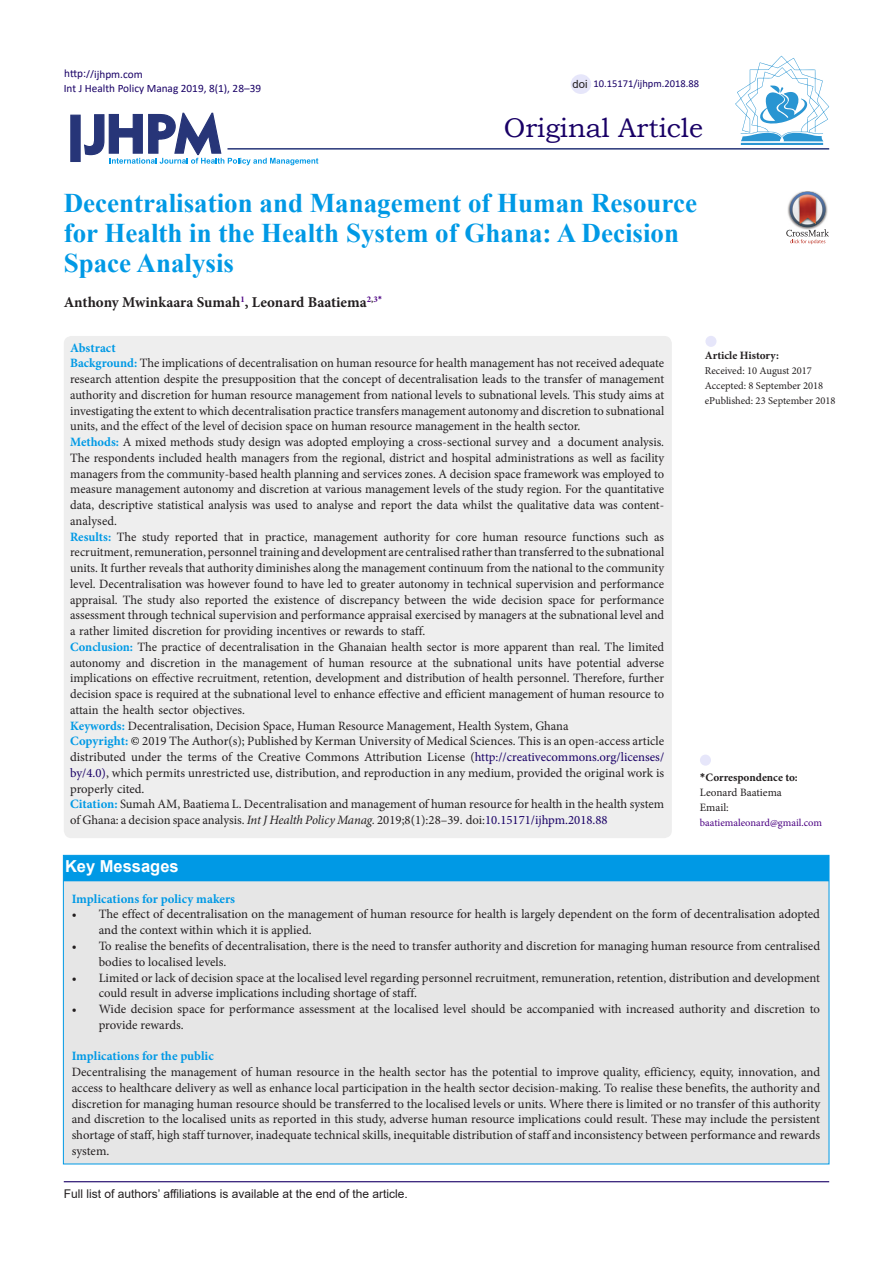
<style>
.page{position:relative;width:893px;height:1263px;background:#fff}
.page>*{position:absolute;margin:0;border:0;box-sizing:border-box;transform-origin:0 0}
.Default{font:700 27px/30px "Times New Roman";color:#0099e5}
.t1{font:27px "Bookman Old Style";color:#190066}
.t2{font:700 16.5px "Arial";color:#fff}
.Default-2{font:700 15px "Minion Pro";color:#231f20}
.Default-3{font:12.75px/15.8px "Minion Pro";color:#231f20;text-align:justify}
.Default-4{font:700 12.75px "Minion Pro";color:#0099e5}
.t3{font:12px "Arial";color:#231f20}
.t4{font:11.25px "Calibri";color:#190066}
.t5{font:700 11.25px "Minion Pro";color:#231f20}
.t6{font:11.25px "Minion Pro";color:#231f20}
.t7{font:11.25px "Arial";color:#231f20}
.t8{font:10.5px "Minion Pro";color:#231f20}
.t9{font:10.5px "Minion Pro";color:#4b0082}
.t10{font:10.5px "Calibri";color:#190066}
.s1{font-weight:700;color:#0099e5}
.s2{color:#000}
.s3{color:#190066}
.s4{font-style:italic}
.s5{font-family:"Calibri"}
</style>
<div class="page">
<svg style="left:84px;top:112px;width:234px;height:53px"></svg>
<div style="left:70px;top:115px;width:11px;height:47px;background:#273578;border:1px solid #273578"></div>
<hr style="left:227px;top:148px;width:602px;height:2px;background:#273578">
<div style="left:64px;top:336px;width:608px;height:502px;background:#eee;border-radius:8px"></div>
<div style="left:700px;top:755px;width:11px;height:11px;background:#e6e6fa;border-radius:50%"></div>
<div style="left:705px;top:336px;width:11px;height:11px;background:#e6e6fa;border-radius:50%"></div>
<hr style="left:64px;top:1181px;width:765px;height:1px;background:#190066">
<hr style="left:741px;top:143px;width:82px;height:2px;background:#2995d2">
<svg style="left:735px;top:56px;width:94px;height:85px"></svg>
<div style="left:571px;top:74px;width:20px;height:20px;background:#e6e6fa;border-radius:50%"></div>
<img style="left:801px;top:191px;width:13px;height:1px">
<svg style="left:786px;top:192px;width:43px;height:52px"></svg>
<div style="left:63px;top:855px;width:766px;height:309px;background:#e6e6e6"></div>
<div style="left:63px;top:855px;width:766px;height:26px;background:#0099e5;border:2px solid #0099e5"></div>
<p class="t4" style="left:64px;top:66px;width:80px">http://ijhpm.com</p>
<p class="t4" style="left:64px;top:81px;width:199px">Int J Health Policy Manag 2019, 8(1), 28–39</p>
<p class="t7" style="left:573px;top:76px;width:17px">doi</p>
<p class="t10" style="left:593px;top:76px;width:107px">10.15171/ijhpm.2018.88</p>
<p class="t1" style="left:504px;top:110px;width:201px">Original Article</p>
<p class="Default" style="left:64px;top:188px;width:635px">Decentralisation and Management of Human Resource for Health in the Health System of Ghana: A Decision<br>Space Analysis</p>
<p class="Default-2" style="left:64px;top:292px;width:320px">Anthony Mwinkaara Sumah<sup>1</sup>, Leonard Baatiema<sup>2</sup><sup>,</sup><sup>3</sup><sup>*</sup></p>
<p class="Default-4" style="left:70px;top:338px;width:47px">Abstract</p>
<p class="Default-3" style="left:70px;top:355px;width:596px"><span class="s1">Background:</span> The implications of decentralisation on human resource for health management has not received adequate research attention despite the presupposition that the concept of decentralisation leads to the transfer of management authority and discretion for human resource management from national levels to subnational levels. This study aims at investigating the extent to which decentralisation practice transfers management autonomy and discretion to subnational units, and the effect of the level of decision space on human resource management in the health sector.</p>
<p class="Default-3" style="left:70px;top:434px;width:596px"><span class="s1">Methods:</span> A mixed methods study design was adopted employing a cross-sectional survey and a document analysis.<br>The respondents included health managers from the regional, district and hospital administrations as well as facility managers from the community-based health planning and services zones. A decision space framework was employed to measure management autonomy and discretion at various management levels of the study region. For the quantitative data, descriptive statistical analysis was used to analyse and report the data whilst the qualitative data was content&shy;analysed.</p>
<p class="Default-3" style="left:70px;top:529px;width:596px"><span class="s1">Results:</span> The study reported that in practice, management authority for core human resource functions such as recruitment, remuneration, personnel training and development are centralised rather than transferred to the subnational units. It further reveals that authority diminishes along the management continuum from the national to the community level. Decentralisation was however found to have led to greater autonomy in technical supervision and performance appraisal. The study also reported the existence of discrepancy between the wide decision space for performance assessment through technical supervision and performance appraisal exercised by managers at the subnational level and a rather limited discretion for providing incentives or rewards to staff.</p>
<p class="Default-3" style="left:70px;top:639px;width:596px"><span class="s1">Conclusion:</span> The practice of decentralisation in the Ghanaian health sector is more apparent than real. The limited autonomy and discretion in the management of human resource at the subnational units have potential adverse implications on effective recruitment, retention, development and distribution of health personnel. Therefore, further decision space is required at the subnational level to enhance effective and efficient management of human resource to attain the health sector objectives.</p>
<p class="Default-3" style="left:70px;top:718px;width:500px"><span class="s1">Keywords:</span> Decentralisation, Decision Space, Human Resource Management, Health System, Ghana</p>
<p class="Default-3" style="left:70px;top:733px;width:596px"><span class="s1">Copyright:</span> <span class="s2">©</span> 2019 The Author(s); Published by Kerman University of Medical Sciences. This is an open-access article distributed under the terms of the Creative Commons Attribution License (<span class="s3">http://creativecommons.org/licenses/ by/4.0)</span>, which permits unrestricted use, distribution, and reproduction in any medium, provided the original work is properly cited.</p>
<p class="Default-3" style="left:70px;top:796px;width:595px"><span class="s1">Citation:</span> Sumah AM, Baatiema L. Decentralisation and management of human resource for health in the health system of Ghana: a decision space analysis. <span class="s4">Int J Health Policy Manag.</span> 2019;8(1):28–39. doi:<span class="s3">10.15171/ijhpm.2018.88</span></p>
<p class="t5" style="left:705px;top:347px;width:76px">Article History:</p>
<p class="t8" style="left:705px;top:363px;width:109px">Received: 10 August 2017</p>
<p class="t8" style="left:705px;top:378px;width:120px">Accepted: 8 September 2018</p>
<p class="t8" style="left:705px;top:393px;width:132px">ePublished: 23 September 2018</p>
<p class="t5" style="left:700px;top:769px;width:99px"><span class="s5">*</span>Correspondence to:</p>
<p class="t6" style="left:700px;top:784px;width:83px">Leonard Baatiema</p>
<p class="t6" style="left:700px;top:799px;width:30px">Email:</p>
<p class="t9" style="left:700px;top:815px;width:124px">baatiemaleonard@gmail.com</p>
<p class="t2" style="left:65px;top:854px;width:115px">Key Messages</p>
<p class="Default-4" style="left:72px;top:890px;width:165px">Implications for policy makers</p>
<p class="Default-3" style="left:99px;top:906px;width:723px;text-indent:-27px">• The effect of decentralisation on the management of human resource for health is largely dependent on the form of decentralisation adopted and the context within which it is applied.</p>
<p class="Default-3" style="left:99px;top:938px;width:723px;text-indent:-27px">• To realise the benefits of decentralisation, there is the need to transfer authority and discretion for managing human resource from centralised bodies to localised levels.</p>
<p class="Default-3" style="left:99px;top:969px;width:723px;text-indent:-27px">• Limited or lack of decision space at the localised level regarding personnel recruitment, remuneration, retention, distribution and development could result in adverse implications including shortage of staff.</p>
<p class="Default-3" style="left:99px;top:1001px;width:723px;text-indent:-27px">• Wide decision space for performance assessment at the localised level should be accompanied with increased authority and discretion to provide rewards.</p>
<p class="Default-4" style="left:72px;top:1047px;width:144px">Implications for the public</p>
<p class="Default-3" style="left:72px;top:1064px;width:750px">Decentralising the management of human resource in the health sector has the potential to improve quality, efficiency, equity, innovation, and access to healthcare delivery as well as enhance local participation in the health sector decision-making. To realise these benefits, the authority and discretion for managing human resource should be transferred to the localised levels or units. Where there is limited or no transfer of this authority and discretion to the localised units as reported in this study, adverse human resource implications could result. These may include the persistent shortage of staff, high staff turnover, inadequate technical skills, inequitable distribution of staff and inconsistency between performance and rewards system.</p>
<p class="t3" style="left:64px;top:1185px;width:346px">Full list of authors’ affiliations is available at the end of the article.</p>
</div>
